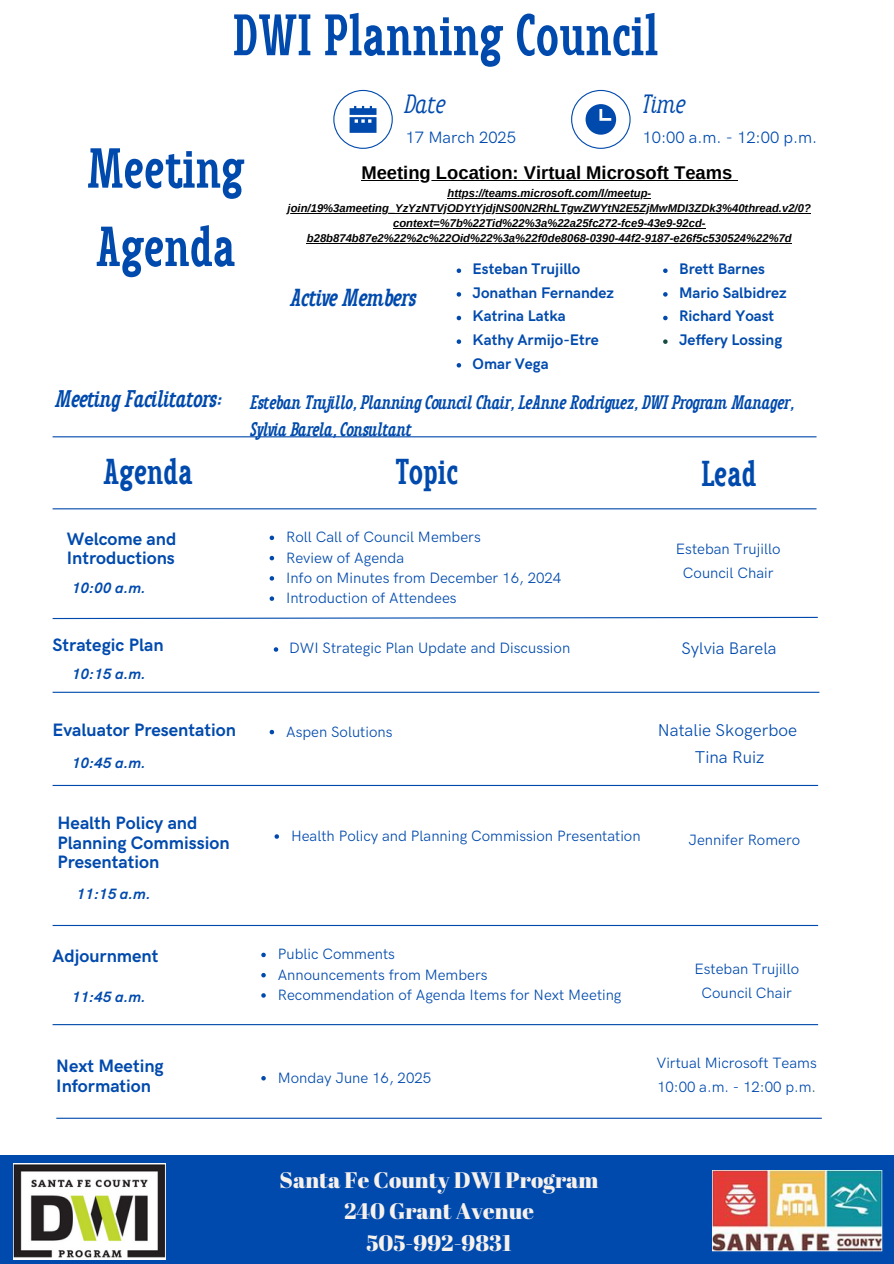
<style>
.page{position:relative;width:894px;height:1264px;background:#fff}
.page>*{position:absolute;margin:0;border:0;box-sizing:border-box;transform-origin:0 0}
.t1{font:700 58.2px "Anicon Slab";color:#004aad}
.t2{font:700 56.25px/78.3px "Anicon Slab";color:#004aad}
.t3{font:700 36px "Anicon Slab";color:#004aad}
.t4{font:italic 26.4px "Anicon Slab";color:#004aad}
.t5{font:italic 700 24.6px "Anicon Slab";color:#004aad}
.t6{font:italic 700 24px "Anicon Slab";color:#004aad}
.t7{font:22.5px/31.5px "Abril Fatface";color:#f7f1eb;text-align:center}
.t8{font:italic 700 19.5px/27px "Anicon Slab";color:#004aad}
.t9{font:700 18.45px "Arimo";color:#000}
.t10{font:700 18px/19.2px "HK Grotesk Pro";color:#004aad}
.t11{font:17.1px "HK Grotesk Pro";color:#004aad}
.t12{font:16.8px "HK Grotesk Pro";color:#004aad}
.t13{font:16.5px "HK Grotesk Pro";color:#004aad}
.t14{font:700 15.3px "HK Grotesk Pro";color:#004aad}
.t15{font:15px "HK Grotesk Pro";color:#004aad}
.t16{font:italic 700 15px "HK Grotesk Pro";color:#004aad}
.t17{font:italic 700 11.25px/15px "Arimo";color:#000;text-align:center}
.s1{color:#184c43}
</style>
<div class="page">
<hr style="left:53px;top:691px;width:766px;height:2px;background:#004aad">
<hr style="left:53px;top:785px;width:764px;height:1px;background:#004aad">
<hr style="left:53px;top:1024px;width:764px;height:1px;background:#004aad">
<svg style="left:52px;top:616px;width:766px;height:3px"></svg>
<div style="left:0;top:1155px;width:893px;height:108px;background:#004aad"></div>
<svg style="left:333px;top:90px;width:59px;height:59px"></svg>
<svg style="left:571px;top:90px;width:59px;height:59px"></svg>
<img style="left:712px;top:1170px;width:171px;height:82px">
<img style="left:13px;top:1163px;width:152px;height:95px">
<hr style="left:53px;top:508px;width:763px;height:1px;background:#004aad">
<hr style="left:53px;top:436px;width:763px;height:1px;background:#004aad">
<hr style="left:56px;top:1117px;width:765px;height:1px;background:#004aad">
<svg style="left:261px;top:1076px;width:5px;height:4px"></svg>
<svg style="left:456px;top:268px;width:5px;height:5px"></svg>
<svg style="left:456px;top:292px;width:5px;height:4px"></svg>
<svg style="left:456px;top:316px;width:5px;height:4px"></svg>
<svg style="left:456px;top:339px;width:5px;height:5px"></svg>
<svg style="left:456px;top:363px;width:5px;height:4px"></svg>
<svg style="left:663px;top:268px;width:4px;height:5px"></svg>
<svg style="left:663px;top:292px;width:4px;height:4px"></svg>
<svg style="left:663px;top:316px;width:4px;height:4px"></svg>
<svg style="left:663px;top:339px;width:4px;height:5px"></svg>
<svg style="left:261px;top:952px;width:5px;height:5px"></svg>
<svg style="left:261px;top:973px;width:5px;height:4px"></svg>
<svg style="left:261px;top:993px;width:5px;height:4px"></svg>
<hr style="left:361px;top:180px;width:371px;height:1px;background:#000">
<hr style="left:447px;top:198px;width:204px;height:1px;background:#000">
<hr style="left:287px;top:213px;width:524px;height:1px;background:#000">
<hr style="left:393px;top:228px;width:312px;height:1px;background:#000">
<hr style="left:307px;top:243px;width:484px;height:1px;background:#000">
<svg style="left:269px;top:535px;width:5px;height:5px"></svg>
<svg style="left:269px;top:556px;width:5px;height:4px"></svg>
<svg style="left:269px;top:576px;width:5px;height:4px"></svg>
<svg style="left:269px;top:596px;width:5px;height:5px"></svg>
<svg style="left:274px;top:647px;width:4px;height:4px"></svg>
<svg style="left:269px;top:729px;width:5px;height:5px"></svg>
<hr style="left:53px;top:924px;width:764px;height:2px;background:#004aad">
<svg style="left:274px;top:834px;width:5px;height:4px"></svg>
<p class="t1" style="left:233px;top:3px;width:427px">DWI Planning Council</p>
<p class="t2" style="left:87px;top:129px;width:159px">Meeting<br>Agenda</p>
<h1 class="t4" style="left:405px;top:89px;width:42px">Date</h1>
<p class="t4" style="left:642px;top:89px;width:45px">Time</p>
<h4 class="t13" style="left:405px;top:128px;width:112px">17 March 2025</h4>
<p class="t13" style="left:642px;top:128px;width:176px">10:00 a.m. - 12:00 p.m.</p>
<p class="t9" style="left:361px;top:162px;width:372px">Meeting Location: Virtual Microsoft Teams</p>
<p class="t17" style="left:447px;top:186px;width:205px">https://teams.microsoft.com/l/meetup-</p>
<p class="t17" style="left:287px;top:201px;width:524px">join/19%3ameeting_YzYzNTVjODYtYjdjNS00N2RhLTgwZWYtN2E5ZjMwMDI3ZDk3%40thread.v2/0? context=%7b%22Tid%22%3a%22a25fc272-fce9-43e9-92cd&shy;b28b874b87e2%22%2c%22Oid%22%3a%22f0de8068-0390-44f2-9187-e26f5c530524%22%7d</p>
<p class="t5" style="left:291px;top:284px;width:127px">Active Members</p>
<p class="t14" style="left:472px;top:260px;width:109px">Esteban Trujillo</p>
<p class="t14" style="left:472px;top:284px;width:143px">Jonathan Fernandez</p>
<h3 class="t14" style="left:472px;top:307px;width:94px">Katrina Latka</h3>
<p class="t14" style="left:472px;top:331px;width:128px">Kathy Armijo-Etre</p>
<p class="t14" style="left:472px;top:355px;width:78px">Omar Vega</p>
<p class="t14" style="left:679px;top:260px;width:87px">Brett Barnes</p>
<p class="t14" style="left:679px;top:284px;width:109px">Mario Salbidrez</p>
<h3 class="t14" style="left:679px;top:307px;width:96px">Richard Yoast</h3>
<h5 class="t14" style="left:679px;top:331px;width:105px">Jeffery Lossing</h5>
<p class="t6" style="left:56px;top:385px;width:167px">Meeting Facilitators:</p>
<p class="t8" style="left:251px;top:389px;width:544px">Esteban Trujillo, Planning Council Chair, LeAnne Rodriguez, DWI Program Manager,<br>Sylvia Barela, Consultant</p>
<p class="t3" style="left:103px;top:452px;width:91px">Agenda</p>
<h4 class="t3" style="left:396px;top:452px;width:63px">Topic</h4>
<p class="t3" style="left:701px;top:453px;width:57px">Lead</p>
<p class="t10" style="left:67px;top:529px;width:111px">Welcome and<br>Introductions</p>
<p class="t15" style="left:286px;top:529px;width:196px">Roll Call of Council Members</p>
<p class="t15" style="left:286px;top:549px;width:119px">Review of Agenda</p>
<p class="t15" style="left:286px;top:569px;width:276px">Info on Minutes from December 16, 2024</p>
<p class="t15" style="left:286px;top:589px;width:172px">Introduction of Attendees</p>
<p class="t16" style="left:72px;top:580px;width:76px">10:00 a.m.</p>
<p class="t15" style="left:675px;top:541px;width:106px">Esteban Trujillo</p>
<p class="t15" style="left:682px;top:564px;width:92px">Council Chair</p>
<p class="t10" style="left:53px;top:636px;width:112px">Strategic Plan</p>
<h6 class="t15" style="left:289px;top:639px;width:282px">DWI Strategic Plan Update and Discussion</h6>
<p class="t12" style="left:681px;top:638px;width:97px">Sylvia Barela</p>
<p class="t16" style="left:72px;top:665px;width:76px">10:15 a.m.</p>
<p class="t10" style="left:53px;top:721px;width:185px">Evaluator Presentation</p>
<p class="t15" style="left:286px;top:723px;width:108px">Aspen Solutions</p>
<p class="t11" style="left:657px;top:720px;width:141px">Natalie Skogerboe</p>
<p class="t11" style="left:694px;top:747px;width:71px">Tina Ruiz</p>
<p class="t16" style="left:72px;top:754px;width:76px">10:45 a.m.</p>
<p class="t10" style="left:57px;top:814px;width:173px">Health Policy and<br>Planning Commission<br>Presentation</p>
<p class="t16" style="left:77px;top:885px;width:76px">11:15 a.m.</p>
<p class="t15" style="left:291px;top:827px;width:351px">Health Policy and Planning Commission Presentation</p>
<p class="t15" style="left:688px;top:831px;width:113px">Jennifer Romero</p>
<h2 class="t10" style="left:53px;top:947px;width:107px">Adjournment</h2>
<h2 class="t15" style="left:278px;top:945px;width:119px">Public Comments</h2>
<h2 class="t15" style="left:278px;top:966px;width:211px">Announcements from Members</h2>
<p class="t15" style="left:278px;top:986px;width:345px">Recommendation of Agenda Items for Next Meeting</p>
<p class="t15" style="left:694px;top:960px;width:106px">Esteban Trujillo</p>
<p class="t16" style="left:72px;top:988px;width:76px">11:45 a.m.</p>
<p class="t15" style="left:701px;top:984px;width:92px">Council Chair</p>
<h1 class="t10" style="left:56px;top:1057px;width:109px">Next Meeting<br>Information</h1>
<p class="t15" style="left:278px;top:1069px;width:155px">Monday June 16, 2025</p>
<p class="t7" style="left:279px;top:1163px;width:320px">Santa Fe County DWI Program<br>240 Grant Avenue<br>505-992-9831</p>
<p class="t15" style="left:656px;top:1054px;width:162px">Virtual Microsoft Teams</p>
<p class="t15" style="left:657px;top:1078px;width:160px">10:00 a.m. - 12:00 p.m<span class="s1">.</span></p>
</div>
